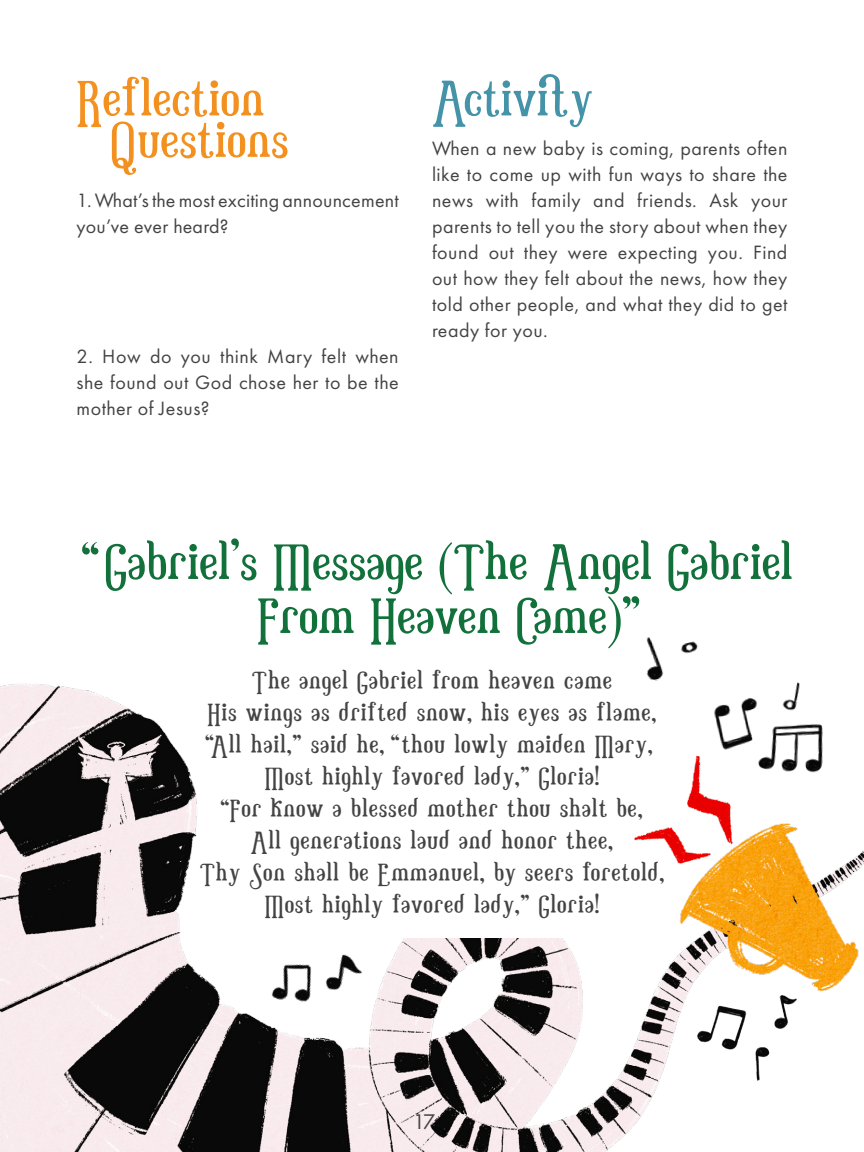
<style>
.page{position:relative;width:864px;height:1152px;background:#fff}
.page>*{position:absolute;margin:0;border:0;box-sizing:border-box;transform-origin:0 0}
.t1{font:66px/54px "Little Baby";letter-spacing:-.005em;color:#12703b;text-align:center}
.t2{font:66px "Little Baby";color:#f39120}
.t3{font:66px "Little Baby";color:#4593a8}
.t4{font:32px "Little Baby";letter-spacing:.025em;color:#434343}
.t5{font:32px "Little Baby";color:#434445}
.t6{font:22px "Futura PT";color:#434343}
.t7{font:20px/26px "Futura PT";letter-spacing:.025em;color:#434343;text-align:justify}
.s1{color:#f39221}
</style>
<div class="page">
<img style="left:590px;top:755px;width:274px;height:397px">
<img style="left:710px;top:682px;width:119px;height:100px">
<img style="left:697px;top:994px;width:101px;height:87px">
<img style="left:646px;top:637px;width:53px;height:44px">
<img style="left:363px;top:939px;width:227px;height:213px">
<img style="left:0;top:683px;width:363px;height:469px">
<p class="t2" style="left:76px;top:66px;width:190px"><span class="s1">R</span>eflection</p>
<p class="t2" style="left:111px;top:107px;width:180px">Questions</p>
<p class="t7" style="left:76px;top:187px;width:324px">1. What’s the most exciting announcement you’ve ever heard?</p>
<p class="t7" style="left:76px;top:343px;width:324px">2. How do you think Mary felt when she found out God chose her to be the mother of Jesus?</p>
<p class="t3" style="left:432px;top:66px;width:162px">Activity</p>
<p class="t7" style="left:432px;top:135px;width:357px">When a new baby is coming, parents often like to come up with fun ways to share the news with family and friends. Ask your parents to tell you the story about when they found out they were expecting you. Find out how they felt about the news, how they told other people, and what they did to get ready for you.</p>
<p class="t1" style="left:105px;top:538px;width:690px">Gabr iel’s Message (The Angel Gabr iel<br>From Heaven Came)”</p>
<p class="t1" style="left:100px;top:559px;width:20px;rotate:-180deg">”</p>
<p class="t4" style="left:252px;top:664px;width:362px">The angel Gabriel from heaven came</p>
<p class="t4" style="left:207px;top:696px;width:451px">His wings as drifted snow, his eyes as flame,</p>
<p class="t4" style="left:211px;top:728px;width:443px">All hail,” said he, thou lowly maiden Mary,</p>
<p class="t4" style="left:265px;top:760px;width:336px">Most highly favored lady,” Gloria!</p>
<p class="t4" style="left:230px;top:792px;width:414px">For know a blessed mother thou shalt be,</p>
<p class="t4" style="left:251px;top:824px;width:364px">All generations laud and honor thee,</p>
<p class="t4" style="left:200px;top:856px;width:466px">Thy Son shall be Emmanuel, by seers foretold,</p>
<p class="t4" style="left:265px;top:888px;width:336px">Most highly favored lady,” Gloria!</p>
<p class="t5" style="left:214px;top:747px;width:10px;rotate:-180deg">“</p>
<p class="t5" style="left:400px;top:747px;width:10px;rotate:-180deg">“</p>
<p class="t5" style="left:230px;top:811px;width:10px;rotate:-180deg">“</p>
<p class="t6" style="left:413px;top:1108px;width:24px">17</p>
</div>
